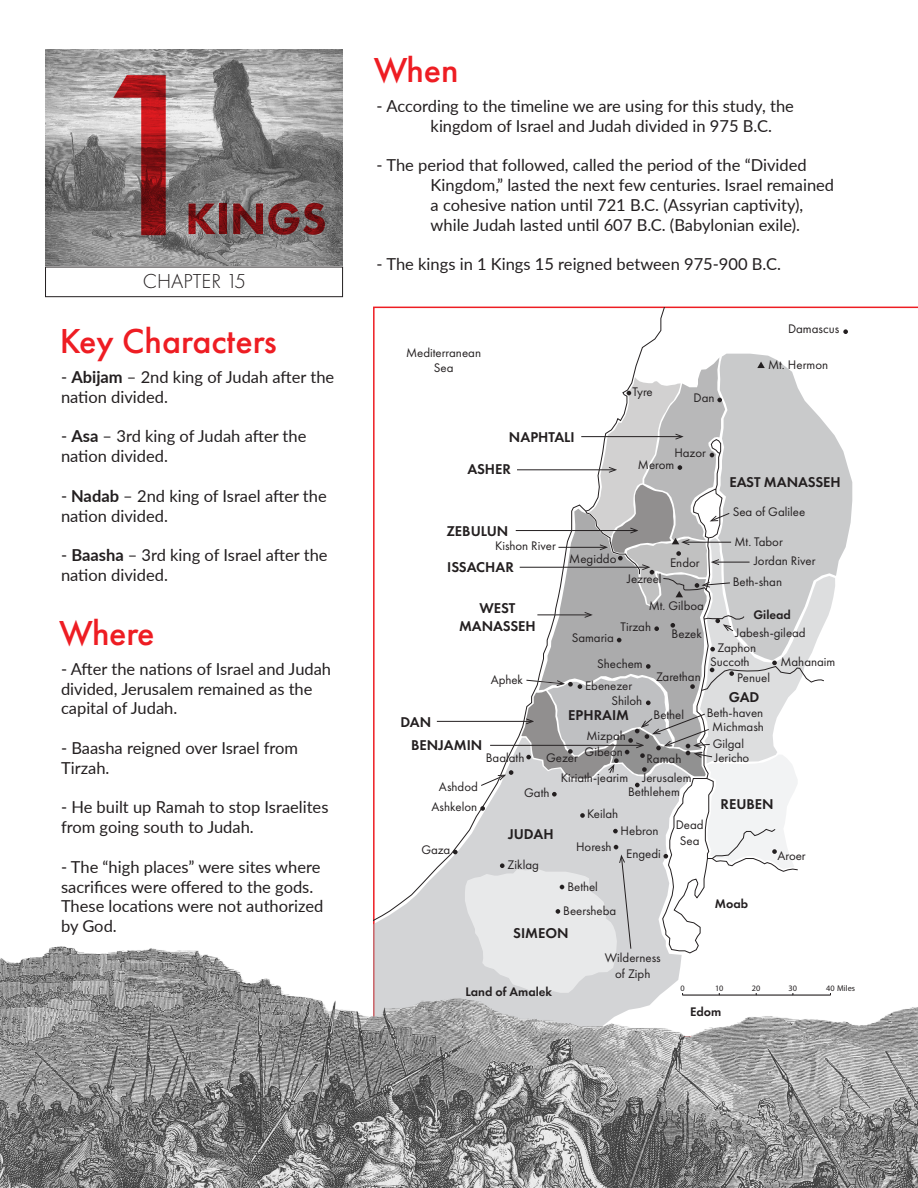
<style>
.page{position:relative;width:918px;height:1188px;background:#fff}
.page>*{position:absolute;margin:0;border:0;box-sizing:border-box;transform-origin:0 0}
.t1{font:500 240px "Futura PT";color:#ee1d23}
.t2{font:500 36px "Futura PT";color:#ee1d23}
.t3{font:300 21px "Futura PT";color:#231f20}
.t4{font:16.5px/19.8px "Lato";color:#231f20}
.t5{font:600 14.7px/17.7px "Futura PT";color:#231f20;text-align:center}
.t6{font:12.9px/15.5px "Futura PT";color:#231f20;text-align:center}
.t7{font:600 12.9px "Futura PT";color:#231f20}
.t8{font:8.25px "Myriad Pro";color:#231f20}
.s1{font-weight:700}
</style>
<div class="page">
<svg style="left:374px;top:307px;width:293px;height:434px"></svg>
<svg style="left:843px;top:329px;width:5px;height:5px"></svg>
<hr style="left:437px;top:721px;width:95px;height:1px;background:#231f20">
<svg style="left:465px;top:354px;width:387px;height:387px"></svg>
<img style="left:46px;top:50px;width:297px;height:216px">
<svg style="left:189px;top:204px;width:27px;height:30px"></svg>
<svg style="left:219px;top:204px;width:7px;height:30px"></svg>
<svg style="left:233px;top:203px;width:92px;height:32px"></svg>
<div style="left:45px;top:267px;width:298px;height:30px;border:1px solid #231f20"></div>
<img style="left:0;top:741px;width:918px;height:447px">
<h1 class="t1" style="left:81px;top:11px;width:138px">1</h1>
<p class="t3" style="left:143px;top:270px;width:105px">CHAPTER 15</p>
<h2 class="t2" style="left:59px;top:320px;width:219px">Key Characters</h2>
<p class="t4" style="left:61px;top:366px;width:275px">- <span class="s1">Abijam</span> – 2nd king of Judah after the nation divided.</p>
<p class="t4" style="left:61px;top:426px;width:247px">- <span class="s1">Asa</span> – 3rd king of Judah after the nation divided.</p>
<p class="t4" style="left:61px;top:485px;width:267px">- <span class="s1">Nadab</span> – 2nd king of Israel after the nation divided.</p>
<p class="t4" style="left:61px;top:545px;width:268px">- <span class="s1">Baasha</span> – 3rd king of Israel after the nation divided.</p>
<h2 class="t2" style="left:59px;top:611px;width:97px">Where</h2>
<p class="t4" style="left:61px;top:658px;width:272px">- After the nations of Israel and Judah divided, Jerusalem remained as the capital of Judah.</p>
<p class="t4" style="left:61px;top:737px;width:239px">- Baasha reigned over Israel from<br>Tirzah.</p>
<p class="t4" style="left:61px;top:797px;width:269px">- He built up Ramah to stop Israelites from going south to Judah.</p>
<p class="t4" style="left:61px;top:856px;width:264px">- The “high places” were sites where sacrifices were offered to the gods.<br>These locations were not authorized by God.</p>
<h2 class="t2" style="left:374px;top:48px;width:86px">When</h2>
<p class="t4" style="left:431px;top:95px;width:365px;text-indent:-54px">- According to the timeline we are using for this study, the kingdom of Israel and Judah divided in 975 B.C.</p>
<p class="t4" style="left:431px;top:155px;width:405px;text-indent:-54px">- The period that followed, called the period of the “Divided Kingdom,” lasted the next few centuries. Israel remained a cohesive nation until 721 B.C. (Assyrian captivity), while Judah lasted until 607 B.C. (Babylonian exile).</p>
<p class="t4" style="left:377px;top:254px;width:406px">- The kings in 1 Kings 15 reigned between 975-900 B.C.</p>
<p class="t6" style="left:406px;top:345px;width:76px">Mediterranean<br>Sea</p>
<p class="t5" style="left:509px;top:428px;width:67px">NAPHTALI</p>
<p class="t5" style="left:467px;top:460px;width:45px">ASHER</p>
<p class="t6" style="left:632px;top:384px;width:22px">Tyre</p>
<p class="t6" style="left:694px;top:389px;width:22px">Dan</p>
<p class="t6" style="left:674px;top:445px;width:33px">Hazor</p>
<p class="t6" style="left:638px;top:457px;width:38px">Merom</p>
<p class="t5" style="left:446px;top:522px;width:64px">ZEBULUN</p>
<p class="t6" style="left:495px;top:538px;width:62px">Kishon River</p>
<p class="t5" style="left:447px;top:558px;width:68px">ISSACHAR</p>
<p class="t6" style="left:569px;top:551px;width:49px">Megiddo</p>
<p class="t6" style="left:627px;top:571px;width:36px">Jezreel</p>
<p class="t6" style="left:670px;top:555px;width:31px">Endor</p>
<p class="t6" style="left:788px;top:321px;width:53px">Damascus</p>
<p class="t6" style="left:768px;top:357px;width:62px">Mt. Hermon</p>
<p class="t5" style="left:729px;top:473px;width:113px">EAST MANASSEH</p>
<p class="t6" style="left:733px;top:504px;width:74px">Sea of Galilee</p>
<p class="t6" style="left:734px;top:534px;width:50px">Mt. Tabor</p>
<p class="t6" style="left:754px;top:553px;width:63px">Jordan River</p>
<p class="t6" style="left:733px;top:574px;width:51px">Beth-shan</p>
<p class="t6" style="left:649px;top:598px;width:57px">Mt. Gilboa</p>
<p class="t5" style="left:459px;top:599px;width:78px">WEST<br>MANASSEH</p>
<p class="t7" style="left:753px;top:606px;width:39px">Gilead</p>
<p class="t6" style="left:621px;top:619px;width:32px">Tirzah</p>
<p class="t6" style="left:735px;top:625px;width:72px">Jabesh-gilead</p>
<p class="t6" style="left:672px;top:626px;width:32px">Bezek</p>
<p class="t6" style="left:572px;top:630px;width:44px">Samaria</p>
<p class="t6" style="left:718px;top:640px;width:40px">Zaphon</p>
<p class="t6" style="left:737px;top:670px;width:34px">Penuel</p>
<p class="t6" style="left:710px;top:654px;width:41px">Succoth</p>
<p class="t6" style="left:780px;top:654px;width:57px">Mahanaim</p>
<p class="t6" style="left:597px;top:656px;width:47px">Shechem</p>
<p class="t6" style="left:656px;top:669px;width:46px">Zarethan</p>
<p class="t6" style="left:491px;top:672px;width:34px">Aphek</p>
<p class="t6" style="left:585px;top:678px;width:49px">Ebenezer</p>
<p class="t6" style="left:586px;top:727px;width:41px">Mizpah</p>
<p class="t5" style="left:729px;top:688px;width:32px">GAD</p>
<p class="t6" style="left:611px;top:693px;width:32px">Shiloh</p>
<p class="t6" style="left:654px;top:707px;width:32px">Bethel</p>
<p class="t6" style="left:707px;top:705px;width:58px">Beth-haven</p>
<p class="t5" style="left:568px;top:706px;width:62px">EPHRAIM</p>
<p class="t5" style="left:400px;top:713px;width:32px">DAN</p>
<p class="t6" style="left:712px;top:719px;width:53px">Michmash</p>
<p class="t6" style="left:713px;top:736px;width:33px">Gilgal</p>
<p class="t5" style="left:411px;top:736px;width:73px">BENJAMIN</p>
<p class="t6" style="left:585px;top:744px;width:40px">Gibeon</p>
<p class="t6" style="left:486px;top:749px;width:40px">Baalath</p>
<p class="t6" style="left:546px;top:749px;width:33px">Gezer</p>
<p class="t6" style="left:714px;top:750px;width:36px">Jericho</p>
<p class="t6" style="left:647px;top:751px;width:36px">Ramah</p>
<p class="t6" style="left:432px;top:777px;width:48px;line-height:19.6px">Ashdod<br>Ashkelon</p>
<p class="t6" style="left:421px;top:842px;width:31px">Gaza</p>
<p class="t6" style="left:524px;top:785px;width:27px">Gath</p>
<p class="t5" style="left:508px;top:825px;width:47px">JUDAH</p>
<p class="t6" style="left:508px;top:857px;width:33px">Ziklag</p>
<p class="t6" style="left:643px;top:770px;width:51px">Jerusalem</p>
<p class="t6" style="left:561px;top:770px;width:69px">Kiriath-jearim</p>
<p class="t6" style="left:628px;top:784px;width:53px">Bethlehem</p>
<p class="t6" style="left:587px;top:806px;width:33px">Keilah</p>
<p class="t6" style="left:576px;top:839px;width:37px">Horesh</p>
<p class="t6" style="left:621px;top:823px;width:39px">Hebron</p>
<p class="t6" style="left:626px;top:846px;width:36px">Engedi</p>
<p class="t6" style="left:563px;top:874px;width:55px;line-height:24.5px;text-align:left;text-indent:4px">Bethel<br>Beersheba</p>
<p class="t6" style="left:676px;top:817px;width:29px">Dead<br>Sea</p>
<p class="t5" style="left:513px;top:924px;width:57px">SIMEON</p>
<p class="t6" style="left:605px;top:950px;width:57px">Wilderness of Ziph</p>
<p class="t5" style="left:721px;top:795px;width:55px">REUBEN</p>
<p class="t7" style="left:715px;top:896px;width:35px">Moab</p>
<p class="t6" style="left:777px;top:848px;width:30px">Aroer</p>
<p class="t7" style="left:465px;top:984px;width:88px">Land of Amalek</p>
<p class="t8" style="left:680px;top:983px;width:6px">0</p>
<p class="t8" style="left:715px;top:983px;width:10px">10</p>
<p class="t8" style="left:752px;top:983px;width:10px">20</p>
<p class="t8" style="left:789px;top:983px;width:10px">30</p>
<p class="t8" style="left:826px;top:983px;width:30px">40 Miles</p>
<p class="t7" style="left:690px;top:1003px;width:33px">Edom</p>
</div>
